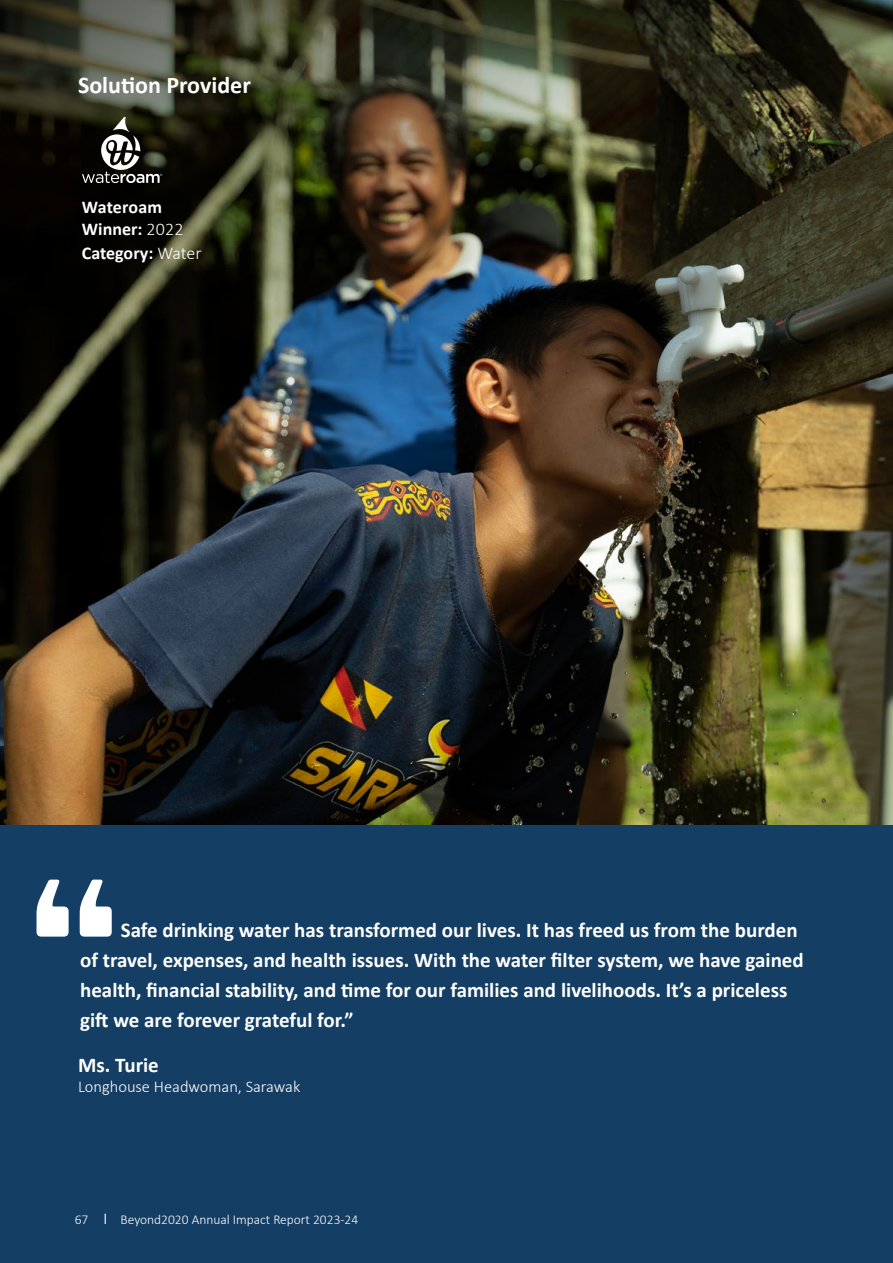
<style>
.page{position:relative;width:893px;height:1263px;background:#143e64}
.page>*{position:absolute;margin:0;border:0;box-sizing:border-box;transform-origin:0 0}
.t1{font:700 24px "Calibri";color:#fff}
.t2{font:700 21px/30px "Calibri";color:#fff}
.t3{font:700 18px/21.6px "Calibri";color:#fff}
.t4{font:300 16.5px "Calibri";color:#fff}
.t5{font:300 13.5px "Calibri";color:#fff}
.s1{font-weight:300}
</style>
<div class="page">
<img style="left:0;top:779px;width:893px;height:46px">
<img style="left:0;top:0;width:893px;height:779px">
<svg style="left:37px;top:879px;width:75px;height:58px"></svg>
<svg style="left:82px;top:117px;width:80px;height:66px;background:#41413a"></svg>
<p class="t1" style="left:78px;top:68px;width:174px">Solution Provider</p>
<p class="t3" style="left:82px;top:196px;width:103px">Wateroam<br>Winner: <span class="s1">2022</span></p>
<p class="t3" style="left:82px;top:242px;width:121px">Category: <span class="s1">Water</span></p>
<p class="t2" style="left:80px;top:915px;width:725px;text-indent:41px">Safe drinking water has transformed our lives. It has freed us from the burden of travel, expenses, and health issues. With the water filter system, we have gained health, financial stability, and time for our families and livelihoods. It’s a priceless gift we are forever grateful for.”</p>
<p class="t2" style="left:78px;top:1049px;width:82px">Ms. Turie</p>
<p class="t4" style="left:78px;top:1076px;width:224px">Longhouse Headwoman, Sarawak</p>
<p class="t5" style="left:75px;top:1211px;width:15px">67</p>
<p class="t5" style="left:121px;top:1211px;width:239px">Beyond2020 Annual Impact Report 2023-24</p>
</div>
